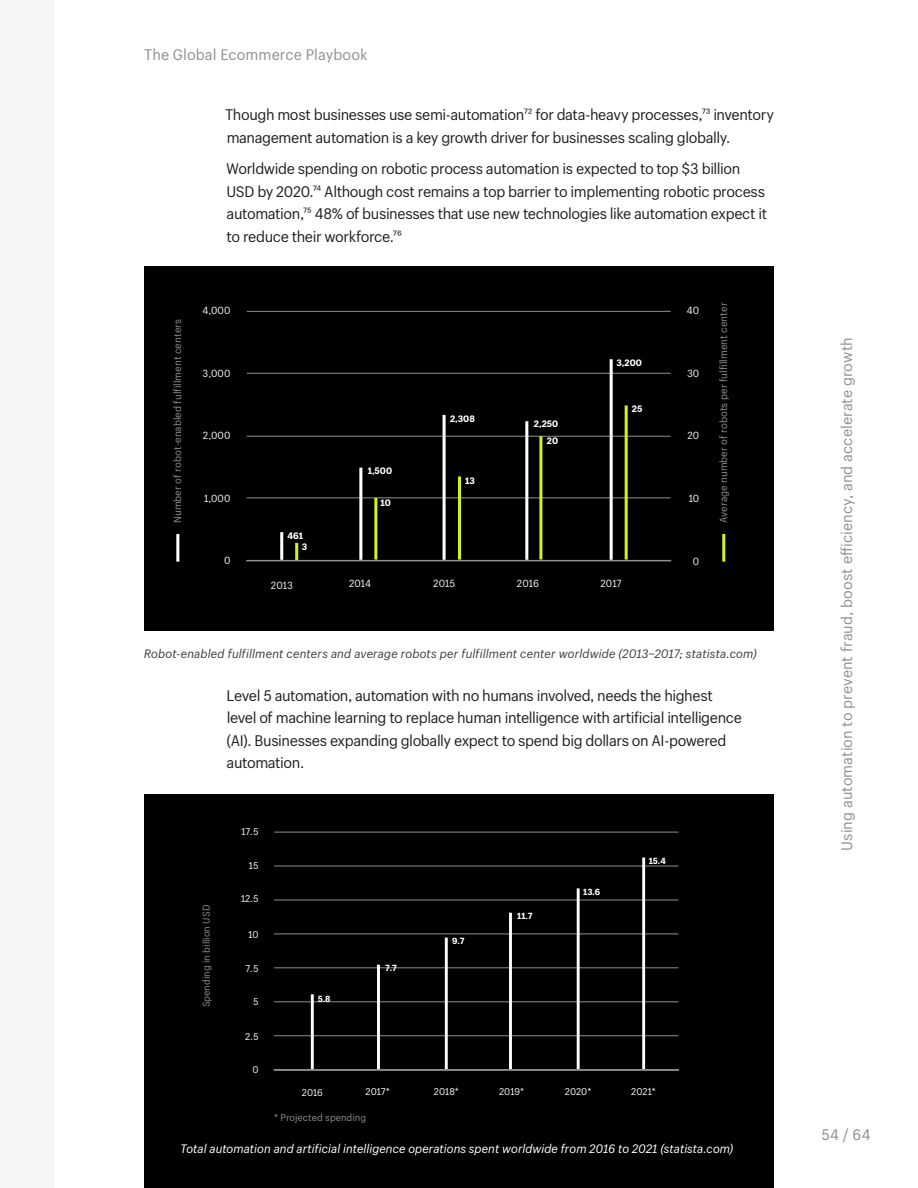
<style>
.page{position:relative;width:918px;height:1188px;background:#fff}
.page>*{position:absolute;margin:0;border:0;box-sizing:border-box;transform-origin:0 0}
.t1{font:15px/22.5px "Shopify Sans";letter-spacing:-.025em;color:#231f20}
.t2{font:15px "Shopify Sans";letter-spacing:.005em;color:#8d9091}
.photo_Caption{font:italic 12px "Shopify Sans";letter-spacing:.005em;color:#3d3f40}
.photo_Caption-2{font:italic 12px "Shopify Sans";letter-spacing:-.005em;color:#fff}
.t3{font:10.2px "Shopify Sans";color:#8d9091}
.t4{font:10.2px "Shopify Sans";color:#f4f4f4}
.t5{font:9.6px "Shopify Sans";color:#f4f4f4}
.t6{font:9.6px "Shopify Sans";color:#8d9091}
.t7{font:800 9.15px "Shopify Sans";color:#fff}
.t8{font:800 8.7px "Shopify Sans";color:#fff}
.s1{color:#3d3f40}
</style>
<div class="page">
<div style="left:144px;top:266px;width:630px;height:365px;background:#000"></div>
<hr style="left:247px;top:497px;width:424px;height:1px;background:#8d9091">
<hr style="left:247px;top:373px;width:424px;height:1px;background:#8d9091">
<hr style="left:247px;top:436px;width:424px;height:1px;background:#8d9091">
<hr style="left:247px;top:311px;width:424px;height:1px;background:#8d9091">
<div style="left:246px;top:560px;width:425px;height:1px;border:1px solid #8d9091"></div>
<hr style="left:280px;top:532px;width:3px;height:28px;background:#fff">
<hr style="left:176px;top:534px;width:3px;height:28px;background:#fff">
<hr style="left:722px;top:534px;width:3px;height:28px;background:#d0f224">
<hr style="left:625px;top:405px;width:3px;height:155px;background:#d0f224">
<hr style="left:539px;top:436px;width:3px;height:124px;background:#d0f224">
<hr style="left:458px;top:476px;width:3px;height:84px;background:#d0f224">
<hr style="left:374px;top:498px;width:3px;height:62px;background:#d0f224">
<hr style="left:295px;top:543px;width:3px;height:17px;background:#d0f224">
<hr style="left:359px;top:468px;width:3px;height:92px;background:#fff">
<hr style="left:443px;top:415px;width:3px;height:145px;background:#fff">
<hr style="left:610px;top:359px;width:3px;height:201px;background:#fff">
<hr style="left:525px;top:421px;width:3px;height:139px;background:#fff">
<div style="left:0;top:0;width:54px;height:1188px;background:#f5f5f5"></div>
<div style="left:144px;top:795px;width:630px;height:393px;background:#000"></div>
<hr style="left:274px;top:1001px;width:405px;height:1px;background:#8d9091">
<hr style="left:274px;top:1035px;width:405px;height:1px;background:#8d9091">
<hr style="left:274px;top:967px;width:405px;height:1px;background:#8d9091">
<hr style="left:274px;top:933px;width:405px;height:1px;background:#8d9091">
<hr style="left:274px;top:866px;width:405px;height:1px;background:#8d9091">
<hr style="left:274px;top:899px;width:405px;height:1px;background:#8d9091">
<hr style="left:274px;top:832px;width:405px;height:1px;background:#8d9091">
<hr style="left:311px;top:994px;width:3px;height:75px;background:#fff">
<hr style="left:377px;top:965px;width:3px;height:104px;background:#fff">
<hr style="left:445px;top:938px;width:3px;height:131px;background:#fff">
<hr style="left:577px;top:888px;width:3px;height:181px;background:#fff">
<hr style="left:642px;top:858px;width:3px;height:211px;background:#fff">
<hr style="left:509px;top:913px;width:3px;height:156px;background:#fff">
<div style="left:274px;top:1069px;width:405px;height:2px;border:1px solid #8d9091"></div>
<p class="t2" style="left:144px;top:44px;width:225px">The Global Ecommerce Playbook</p>
<p class="t1" style="left:225px;top:102px;width:550px">Though most businesses use semi-automation<span class="s1">72</span> for data-heavy processes,<span class="s1">73</span> inventory management automation is a key growth driver for businesses scaling globally.</p>
<p class="t1" style="left:226px;top:156px;width:543px">Worldwide spending on robotic process automation is expected to top $3 billion USD by 2020.<span class="s1">74</span> Although cost remains a top barrier to implementing robotic process automation,<span class="s1">75</span> 48% of businesses that use new technologies like automation expect it to reduce their workforce.<span class="s1">76</span></p>
<p class="t3" style="left:170px;top:523px;width:205px;rotate:-90deg">Number of robot-enabled fulfillment centers</p>
<p class="t4" style="left:202px;top:303px;width:29px">4,000</p>
<p class="t4" style="left:687px;top:303px;width:14px">40</p>
<p class="t4" style="left:203px;top:366px;width:29px">3,000</p>
<p class="t7" style="left:617px;top:356px;width:27px">3,200</p>
<p class="t7" style="left:632px;top:402px;width:12px">25</p>
<p class="t4" style="left:687px;top:366px;width:14px">30</p>
<p class="t7" style="left:450px;top:412px;width:26px">2,308</p>
<p class="t7" style="left:534px;top:417px;width:26px">2,250</p>
<p class="t4" style="left:203px;top:428px;width:29px">2,000</p>
<p class="t7" style="left:547px;top:434px;width:13px">20</p>
<p class="t4" style="left:687px;top:428px;width:13px">20</p>
<p class="t7" style="left:368px;top:464px;width:26px">1,500</p>
<p class="t7" style="left:465px;top:473px;width:11px">13</p>
<p class="t4" style="left:204px;top:491px;width:28px">1,000</p>
<p class="t7" style="left:381px;top:496px;width:12px">10</p>
<p class="t4" style="left:689px;top:491px;width:12px">10</p>
<p class="t7" style="left:287px;top:529px;width:17px">461</p>
<p class="t7" style="left:302px;top:540px;width:7px">3</p>
<p class="t4" style="left:224px;top:552px;width:8px">0</p>
<p class="t4" style="left:693px;top:553px;width:8px">0</p>
<p class="t4" style="left:271px;top:577px;width:23px">2013</p>
<p class="t4" style="left:349px;top:575px;width:24px">2014</p>
<p class="t4" style="left:433px;top:575px;width:23px">2015</p>
<p class="t4" style="left:517px;top:575px;width:24px">2016</p>
<p class="t4" style="left:600px;top:575px;width:23px">2017</p>
<p class="t3" style="left:716px;top:523px;width:222px;rotate:-90deg">Average number of robots per fulfillment center</p>
<p class="photo_Caption" style="left:144px;top:644px;width:615px">Robot-enabled fulfillment centers and average robots per fulfillment center worldwide (2013–2017; statista.com)</p>
<p class="t1" style="left:226px;top:683px;width:517px">Level 5 automation, automation with no humans involved, needs the highest level of machine learning to replace human intelligence with artificial intelligence (AI). Businesses expanding globally expect to spend big dollars on AI-powered automation.</p>
<p class="t6" style="left:199px;top:1007px;width:104px;rotate:-90deg">Spending in billion USD</p>
<p class="t5" style="left:241px;top:824px;width:19px">17.5</p>
<p class="t5" style="left:249px;top:859px;width:11px">15</p>
<p class="t5" style="left:241px;top:892px;width:19px">12.5</p>
<p class="t5" style="left:248px;top:927px;width:12px">10</p>
<p class="t5" style="left:245px;top:961px;width:15px">7.5</p>
<p class="t5" style="left:253px;top:994px;width:7px">5</p>
<p class="t5" style="left:245px;top:1029px;width:15px">2.5</p>
<p class="t5" style="left:252px;top:1062px;width:8px">0</p>
<p class="t8" style="left:318px;top:992px;width:14px">5.8</p>
<p class="t5" style="left:302px;top:1086px;width:23px">2016</p>
<p class="t8" style="left:385px;top:961px;width:13px">7.7</p>
<p class="t5" style="left:366px;top:1084px;width:26px">2017*</p>
<p class="t8" style="left:452px;top:935px;width:14px">9.7</p>
<p class="t8" style="left:517px;top:909px;width:17px">11.7</p>
<p class="t8" style="left:583px;top:885px;width:19px">13.6</p>
<p class="t8" style="left:649px;top:854px;width:19px">15.4</p>
<p class="t5" style="left:434px;top:1084px;width:27px">2018*</p>
<p class="t5" style="left:499px;top:1084px;width:27px">2019*</p>
<p class="t5" style="left:565px;top:1084px;width:28px">2020*</p>
<p class="t5" style="left:631px;top:1084px;width:26px">2021*</p>
<p class="t6" style="left:274px;top:1110px;width:94px">* Projected spending</p>
<p class="photo_Caption-2" style="left:181px;top:1140px;width:555px">Total automation and artificial intelligence operations spent worldwide from 2016 to 2021 (statista.com)</p>
<p class="t2" style="left:836px;top:851px;width:515px;rotate:-90deg">Using automation to prevent fraud, boost efficiency, and accelerate growth</p>
<p class="t2" style="left:821px;top:1124px;width:51px">54 / 64</p>
</div>
